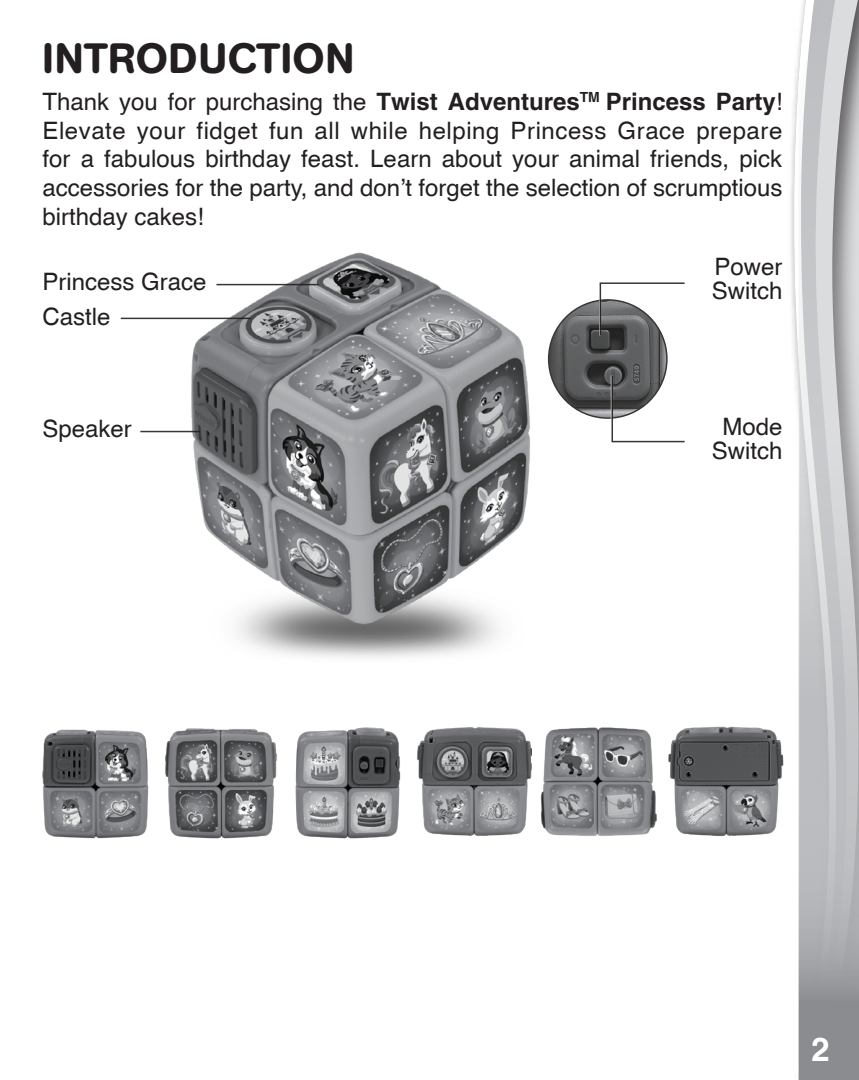
<style>
.page{position:relative;width:859px;height:1080px;background:#fff}
.page>*{position:absolute;margin:0;border:0;box-sizing:border-box;transform-origin:0 0}
.t1{font:500 42px "AG Book Rounded";letter-spacing:.02em;color:#231f20}
.t2{font:700 33px "Helvetica";color:#fff}
.t3{font:24px/28.8px "Helvetica";color:#231f20}
.s1{font-weight:700}
</style>
<div class="page">
<div style="left:787px;top:0;width:72px;height:1080px;background:#231f20;opacity:.75"></div>
<svg style="left:793px;top:0;width:6px;height:1080px"></svg>
<svg style="left:799px;top:0;width:60px;height:1080px;background:#bebfc1"></svg>
<img style="left:549px;top:300px;width:118px;height:118px;border-radius:59px">
<img style="left:171px;top:252px;width:378px;height:406px">
<svg style="left:599px;top:282px;width:86px;height:55px"></svg>
<svg style="left:611px;top:375px;width:74px;height:68px"></svg>
<hr style="left:216px;top:284px;width:103px;height:1px;background:#231f20">
<hr style="left:121px;top:318px;width:130px;height:1px;background:#231f20">
<hr style="left:140px;top:431px;width:60px;height:1px;background:#231f20">
<img style="left:165px;top:728px;width:112px;height:111px">
<img style="left:42px;top:729px;width:107px;height:110px">
<img style="left:295px;top:727px;width:106px;height:112px">
<img style="left:417px;top:727px;width:115px;height:109px">
<img style="left:668px;top:726px;width:116px;height:111px">
<img style="left:540px;top:727px;width:117px;height:109px">
<h1 class="t1" style="left:43px;top:33px;width:313px">INTRODUCTION</h1>
<p class="t3" style="left:43px;top:86px;width:741px;text-align:justify">Thank you for purchasing the <span class="s1">Twist Adventures</span><sup>TM</sup> <span class="s1">Princess Party</span>!<br>Elevate your fidget fun all while helping Princess Grace prepare for a fabulous birthday feast. Learn about your animal friends, pick accessories for the party, and don’t forget the selection of scrumptious birthday cakes!</p>
<p class="t3" style="left:712px;top:254px;width:72px;line-height:24px">Power<br>Switch</p>
<p class="t3" style="left:43px;top:264px;width:166px;line-height:34.5px">Princess Grace<br>Castle</p>
<p class="t3" style="left:43px;top:414px;width:91px">Speaker</p>
<p class="t3" style="left:712px;top:414px;width:72px;line-height:24px;text-align:center">Mode<br>Switch</p>
<h2 class="t2" style="left:811px;top:1026px;width:34px">2 <sup>2</sup>2</h2>
</div>
